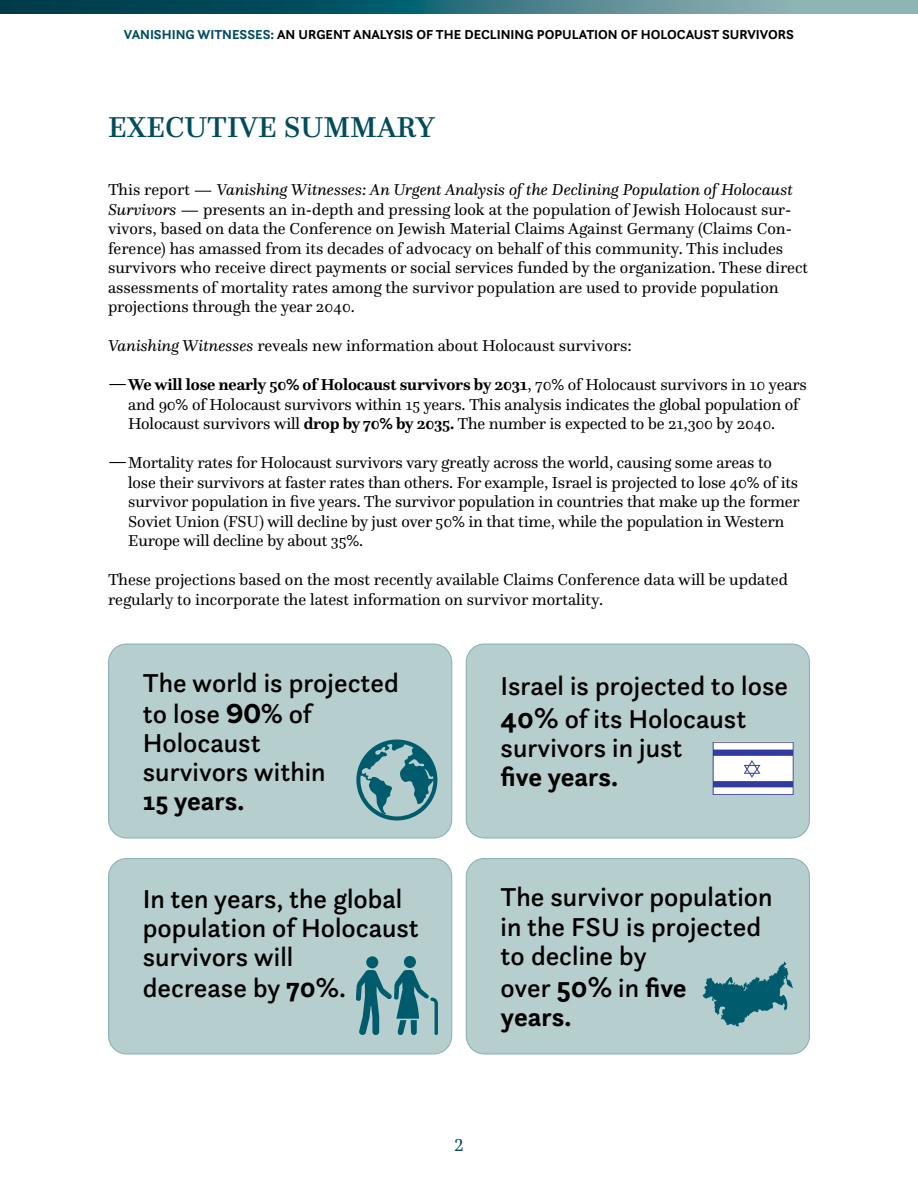
<style>
.page{position:relative;width:918px;height:1188px;background:#fff}
.page>*{position:absolute;margin:0;border:0;box-sizing:border-box;transform-origin:0 0}
.Heading_1{font:500 30px "Questa";color:#004c5d}
.box{font:500 27px/29.5px "Questa Sans";color:#000}
.box-2{font:700 27px/29.1px "Questa Sans";letter-spacing:-.005em;color:#000}
.t1{font:18px "Questa";color:#004c5d}
.t2{font:16.5px/19.5px "Questa";letter-spacing:-.005em;color:#000}
.t3{font:700 13.5px "Questa Sans";color:#000}
.s1{color:#004c5d}
.s2{font-style:italic}
.s3{font-family:"Questa Sans"}
.s4{font-weight:700}
.s5{font-family:"Proxima Nova";font-weight:700;font-size:28.5px}
.s6{font-weight:700;font-size:30px}
.s7{font-weight:700;font-size:28.5px}
.s8{font-weight:500}
.s9{font-size:30px}
</style>
<div class="page">
<svg style="left:0;top:0;width:918px;height:14px;background:#38737e"></svg>
<div style="left:466px;top:644px;width:343px;height:194px;background:#b7cecf;border-radius:18px"></div>
<div style="left:466px;top:644px;width:344px;height:194px;border:1px solid #8bb4b6;border-radius:18px"></div>
<svg style="left:713px;top:742px;width:81px;height:53px;background:#c1c4e2"></svg>
<div style="left:109px;top:644px;width:343px;height:194px;background:#b7cecf;border-radius:18px"></div>
<div style="left:108px;top:644px;width:344px;height:194px;border:1px solid #8bb4b6;border-radius:18px"></div>
<svg style="left:356px;top:740px;width:81px;height:80px"></svg>
<div style="left:109px;top:859px;width:343px;height:195px;background:#b7cecf;border-radius:18px"></div>
<div style="left:108px;top:858px;width:344px;height:196px;border:1px solid #8bb4b6;border-radius:18px"></div>
<svg style="left:356px;top:956px;width:81px;height:79px"></svg>
<div style="left:466px;top:859px;width:343px;height:195px;background:#b7cecf;border-radius:18px"></div>
<div style="left:466px;top:858px;width:344px;height:196px;border:1px solid #8bb4b6;border-radius:18px"></div>
<svg style="left:702px;top:962px;width:91px;height:65px"></svg>
<p class="t3" style="left:124px;top:26px;width:672px"><span class="s1">VANISHING WITNESSES:</span> AN URGENT ANALYSIS OF THE DECLINING POPULATION OF HOLOCAUST SURVIVORS</p>
<p class="Heading_1" style="left:108px;top:108px;width:329px">EXECUTIVE SUMMARY</p>
<p class="t2" style="left:108px;top:180px;width:702px">This report — <span class="s2">Vanishing Witnesses: An Urgent Analysis of the Declining Population of Holocaust Survivors</span> — presents an in-depth and pressing look at the population of Jewish Holocaust sur&shy;vivors, based on data the Conference on Jewish Material Claims Against Germany (Claims Con&shy;ference) has amassed from its decades of advocacy on behalf of this community. This includes survivors who receive direct payments or social services funded by the organization. These direct assessments of mortality rates among the survivor population are used to provide population projections through the year 2040.</p>
<p class="t2" style="left:108px;top:336px;width:525px"><span class="s2">Vanishing Witnesses</span> reveals new information about Holocaust survivors:</p>
<p class="t2" style="left:128px;top:375px;width:680px;text-indent:-20px"><span class="s3">ª</span><span class="s4">We will lose nearly 50% of Holocaust survivors by 2031</span>, 70% of Holocaust survivors in 10 years and 90% of Holocaust survivors within 15 years. This analysis indicates the global population of<br>Holocaust survivors will <span class="s4">drop by 70% by 2035.</span> The number is expected to be 21,300 by 2040.</p>
<p class="t2" style="left:128px;top:453px;width:673px;text-indent:-20px"><span class="s3">ª</span>Mortality rates for Holocaust survivors vary greatly across the world, causing some areas to lose their survivors at faster rates than others. For example, Israel is projected to lose 40% of its survivor population in five years. The survivor population in countries that make up the former Soviet Union (FSU) will decline by just over 50% in that time, while the population in Western Europe will decline by about 35%.</p>
<p class="t2" style="left:108px;top:570px;width:681px">These projections based on the most recently available Claims Conference data will be updated regularly to incorporate the latest information on survivor mortality.</p>
<p class="box" style="left:143px;top:668px;width:257px">The world is projected to lose <span class="s5">90%</span> of<br>Holocaust<br>survivors within<br><span class="s4">15 years.</span></p>
<p class="box" style="left:501px;top:670px;width:289px;line-height:32.4px">Israel is projected to lose<br><span class="s6">40%</span> of its Holocaust</p>
<p class="box" style="left:501px;top:733px;width:183px;line-height:29.1px">survivors in just <span class="s4">five years.</span></p>
<p class="box" style="left:143px;top:884px;width:278px">In ten years, the global population of Holocaust survivors will<br>decrease by <span class="s7">70%</span>.</p>
<p class="box" style="left:501px;top:882px;width:273px;line-height:29.1px">The survivor population in the FSU is projected to decline by</p>
<p class="box-2" style="left:501px;top:973px;width:188px"><span class="s8">over</span> <span class="s9">50%</span> <span class="s8">in</span> five years.</p>
<p class="t1" style="left:454px;top:1133px;width:11px">2</p>
</div>
